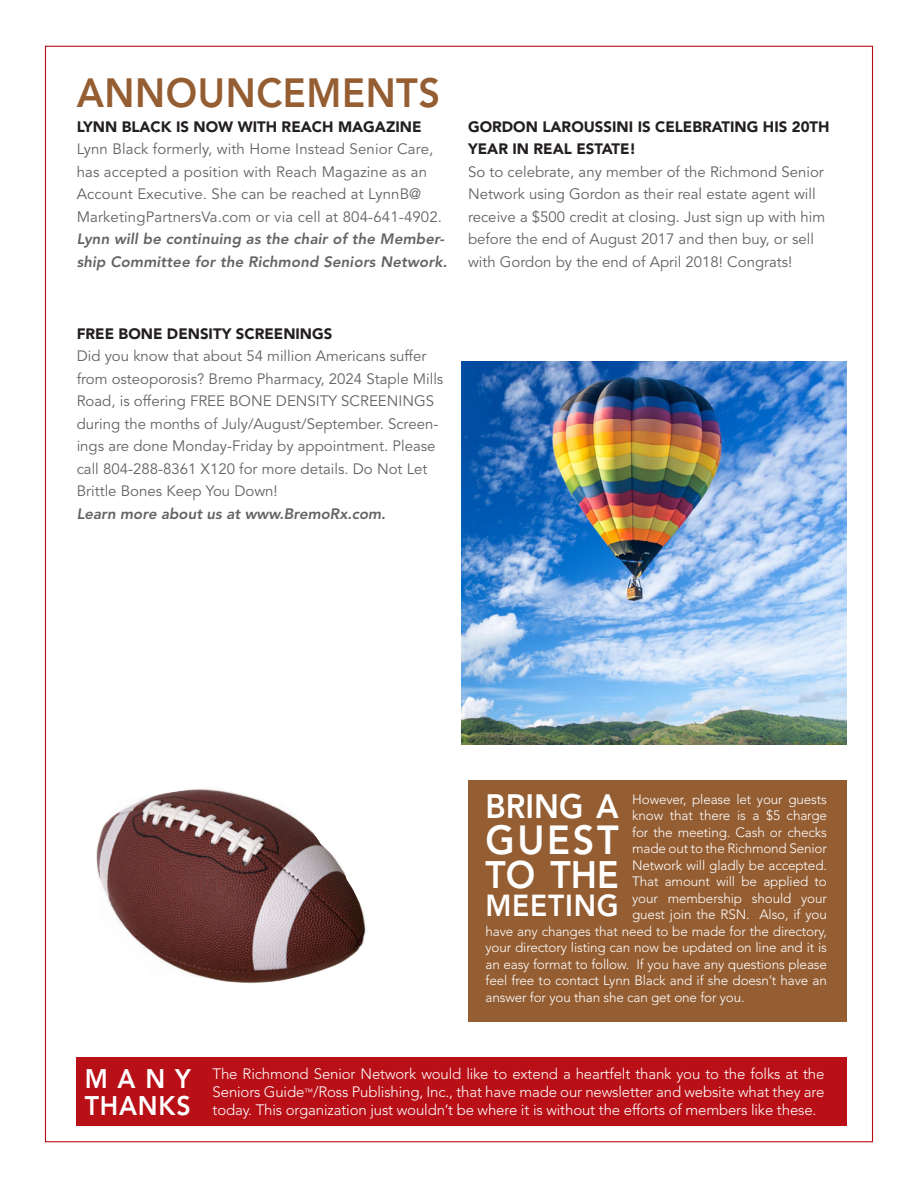
<style>
.page{position:relative;width:918px;height:1188px;background:#fff}
.page>*{position:absolute;margin:0;border:0;box-sizing:border-box;transform-origin:0 0}
.t1{font:800 40.5px "Avenir";letter-spacing:.015em;color:#945d32;scale:.93 1}
.t2{font:800 40.35px "Avenir";letter-spacing:.07em;color:#fff;scale:.93 1}
.t3{font:800 38.1px "Avenir";color:#fff;scale:.93 1}
.t4{font:800 33.6px "Avenir";color:#fff;scale:.93 1}
.t5{font:800 30.15px "Avenir";letter-spacing:.03em;color:#fff;scale:.93 1}
.t6{font:800 26.7px/26.7px "Avenir";letter-spacing:.035em;color:#fff;scale:.93 1}
.t7{font:15px/22.5px "Avenir";color:#636366}
.t8{font:300 15px/18px "Avenir";letter-spacing:-.01em;color:#fff;text-align:justify}
.t9{font:300 13.5px "Avenir";letter-spacing:-.01em;color:#fff}
.s1{font-weight:900;color:#231f20}
.s2{font-weight:800;font-style:italic}
.s3{font-size:9px}
</style>
<div class="page">
<div style="left:77px;top:1057px;width:770px;height:68px;background:#b90f17"></div>
<div style="left:468px;top:781px;width:379px;height:241px;background:#945d32"></div>
<img style="left:96px;top:788px;width:270px;height:196px">
<img style="left:462px;top:361px;width:385px;height:384px">
<p class="t1" style="left:77px;top:69px;width:392px">ANNOUNCEMENTS</p>
<p class="t7" style="left:77px;top:116px;width:372px"><span class="s1">LYNN BLACK IS NOW WITH REACH MAGAZINE </span>Lynn Black formerly, with Home Instead Senior Care, has accepted a position with Reach Magazine as an Account Executive. She can be reached at LynnB@ MarketingPartnersVa.com or via cell at 804-641-4902.<br><span class="s2">Lynn will be continuing as the chair of the Member&shy;ship Committee for the Richmond Seniors Network.</span></p>
<p class="t7" style="left:468px;top:116px;width:363px"><span class="s1">GORDON LAROUSSINI IS CELEBRATING HIS 20TH YEAR IN REAL ESTATE!<br></span>So to celebrate, any member of the Richmond Senior Network using Gordon as their real estate agent will receive a $500 credit at closing. Just sign up with him before the end of August 2017 and then buy, or sell with Gordon by the end of April 2018! Congrats!</p>
<p class="t7" style="left:77px;top:323px;width:368px"><span class="s1">FREE BONE DENSITY SCREENINGS<br></span>Did you know that about 54 million Americans suffer from osteoporosis? Bremo Pharmacy, 2024 Staple Mills Road, is offering FREE BONE DENSITY SCREENINGS during the months of July/August/September. Screen&shy;ings are done Monday-Friday by appointment. Please call 804-288-8361 X120 for more details. Do Not Let Brittle Bones Keep You Down!<br><span class="s2">Learn more about us at www.BremoRx.com.</span></p>
<p class="t9" style="left:632px;top:791px;width:196px">However, please let your guests</p>
<p class="t9" style="left:632px;top:807px;width:196px">know that there is a $5 charge</p>
<p class="t9" style="left:632px;top:824px;width:196px">for the meeting. Cash or checks</p>
<p class="t9" style="left:632px;top:840px;width:196px">made out to the Richmond Senior</p>
<p class="t9" style="left:632px;top:857px;width:196px">Network will gladly be accepted.</p>
<p class="t9" style="left:632px;top:873px;width:196px">That amount will be applied to</p>
<p class="t9" style="left:632px;top:890px;width:196px">your membership should your</p>
<p class="t9" style="left:632px;top:906px;width:196px">guest join the RSN. Also, if you</p>
<p class="t9" style="left:486px;top:923px;width:343px">have any changes that need to be made for the directory,</p>
<p class="t9" style="left:486px;top:939px;width:343px">your directory listing can now be updated on line and it is</p>
<p class="t9" style="left:486px;top:956px;width:343px">an easy format to follow. If you have any questions please</p>
<p class="t9" style="left:486px;top:972px;width:343px">feel free to contact Lynn Black and if she doesn’t have an</p>
<p class="t9" style="left:486px;top:989px;width:261px">answer for you than she can get one for you.</p>
<p class="t4" style="left:486px;top:787px;width:145px">BRING A</p>
<p class="t2" style="left:486px;top:816px;width:145px">GUEST</p>
<p class="t3" style="left:486px;top:852px;width:145px">TO THE</p>
<p class="t5" style="left:486px;top:888px;width:145px">MEETING</p>
<p class="t6" style="left:85px;top:1066px;width:116px">MANY<br>THANKS</p>
<p class="t8" style="left:213px;top:1065px;width:613px">The Richmond Senior Network would like to extend a heartfelt thank you to the folks at the Seniors Guide<span class="s3">™</span>/Ross Publishing, Inc., that have made our newsletter and website what they are today. This organization just wouldn’t be where it is without the efforts of members like these.</p>
</div>
